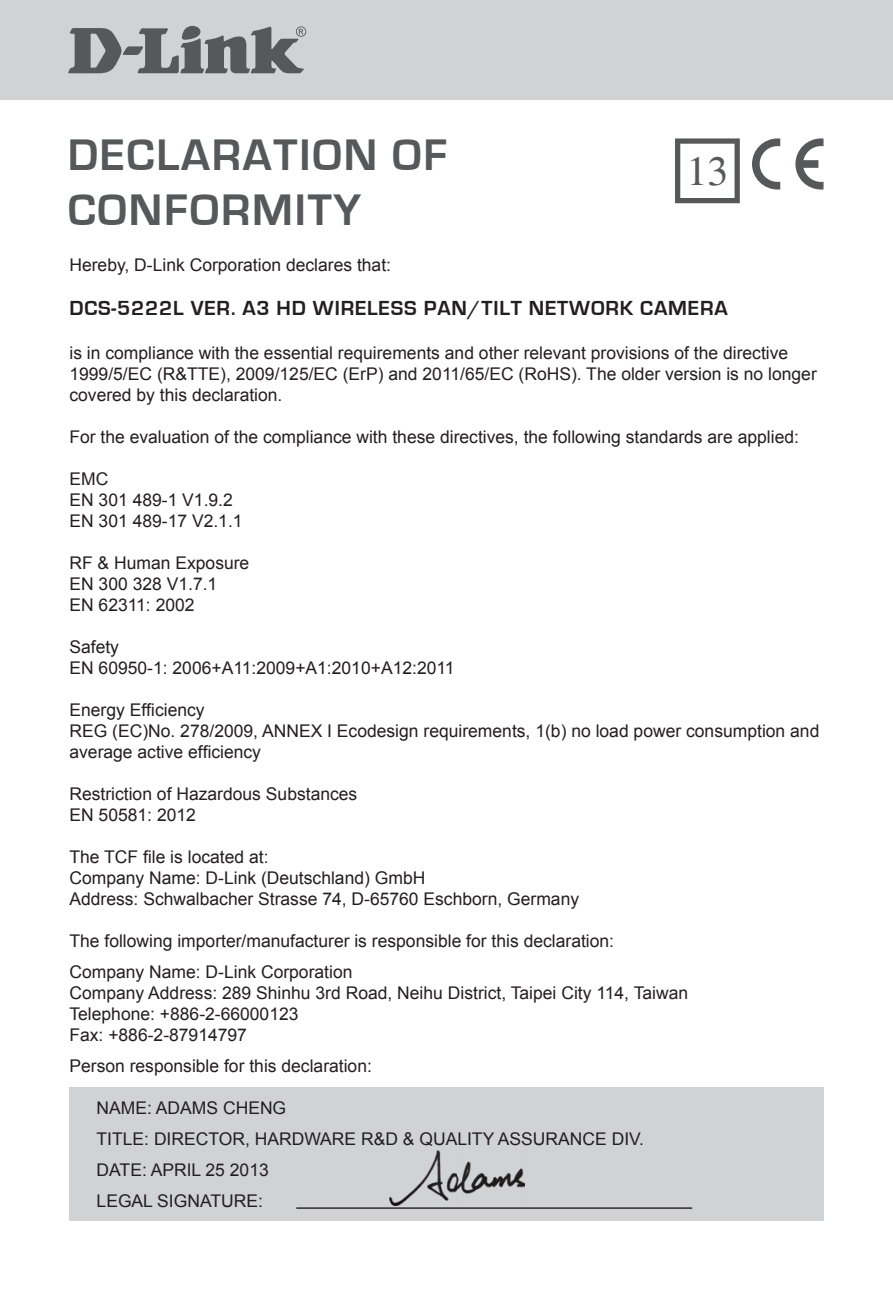
<style>
.page{position:relative;width:893px;height:1290px;background:#fff}
.page>*{position:absolute;margin:0;border:0;box-sizing:border-box;transform-origin:0 0}
.t1{font:700 45.5px "Eurostile";letter-spacing:.04em;color:#57585a}
.t2{font:42px "Times";color:#57585a}
.t3{font:700 21px "Eurostile";letter-spacing:.04em;color:#231f20}
.t4{font:17.5px/21px "Arial";color:#231f20}
</style>
<div class="page">
<div style="left:0;top:0;width:893px;height:99px;background:#d1d2d4"></div>
<svg style="left:675px;top:138px;width:65px;height:65px"></svg>
<svg style="left:68px;top:26px;width:238px;height:48px"></svg>
<div style="left:69px;top:1086px;width:754px;height:134px;background:#d1d2d4"></div>
<hr style="left:296px;top:1207px;width:396px;height:2px;background:#231f20">
<img style="left:390px;top:1151px;width:134px;height:55px">
<svg style="left:795px;top:138px;width:28px;height:52px"></svg>
<svg style="left:752px;top:138px;width:28px;height:52px"></svg>
<h1 class="t1" style="left:68px;top:131px;width:381px">DECLARATION OF</h1>
<h1 class="t1" style="left:68px;top:185px;width:295px">CONFORMITY</h1>
<h2 class="t2" style="left:686px;top:148px;width:43px">13</h2>
<p class="t4" style="left:69px;top:254px;width:323px">Hereby, D-Link Corporation declares that:</p>
<p class="t3" style="left:69px;top:297px;width:278px">DCS-5222L VER. A3 HD WIRELESS</p>
<p class="t3" style="left:424px;top:297px;width:80px">PAN/TILT</p>
<p class="t3" style="left:529px;top:297px;width:142px">NETWOR K CAMERA</p>
<p class="t4" style="left:69px;top:342px;width:749px">is in compliance with the essential requirements and other relevant provisions of the directive<br>1999/5/EC (R&amp;TTE), 2009/125/EC (ErP) and 2011/65/EC (RoHS). The older version is no longer covered by this declaration.</p>
<p class="t4" style="left:69px;top:426px;width:731px">For the evaluation of the compliance with these directives, the following standards are applied:</p>
<p class="t4" style="left:69px;top:468px;width:175px">EMC<br>EN 301 489-1 V1.9.2<br>EN 301 489-17 V2.1.1</p>
<p class="t4" style="left:69px;top:552px;width:181px">RF &amp; Human Exposure<br>EN 300 328 V1.7.1<br>EN 62311: 2002</p>
<p class="t4" style="left:69px;top:636px;width:387px">Safety<br>EN 60950-1: 2006+A11:2009+A1:2010+A12:2011</p>
<p class="t4" style="left:69px;top:699px;width:751px">Energy Efficiency<br>REG (EC)No. 278/2009, ANNEX I Ecodesign requirements, 1(b) no load power consumption and average active efficiency</p>
<p class="t4" style="left:69px;top:783px;width:289px">Restriction of Hazardous Substances<br>EN 50581: 2012</p>
<p class="t4" style="left:69px;top:846px;width:511px">The TCF file is located at:<br>Company Name: D-Link (Deutschland) GmbH<br>Address: Schwalbacher Strasse 74, D-65760 Eschborn, Germany</p>
<p class="t4" style="left:69px;top:926px;width:546px;line-height:30.8px">The following importer/manufacturer is responsible for this declaration:<br>Company Name: D-Link Corporation</p>
<p class="t4" style="left:69px;top:982px;width:620px">Company Address: 289 Shinhu 3rd Road, Neihu District, Taipei City 114, Taiwan<br>Telephone: +886-2-66000123<br>Fax: +886-2-87914797</p>
<p class="t4" style="left:69px;top:1055px;width:304px">Person responsible for this declaration:</p>
<p class="t4" style="left:97px;top:1092px;width:549px;line-height:30.8px">NAME: ADAMS CHENG<br>TITLE: DIRECTOR, HARDWARE R&amp;D &amp; QUALITY ASSURANCE DIV.<br>DATE: April</p>
<p class="t4" style="left:97px;top:1154px;width:174px;line-height:30.8px;text-indent:109px">25 2013<br>LEGAL SIGNATURE:</p>
</div>
